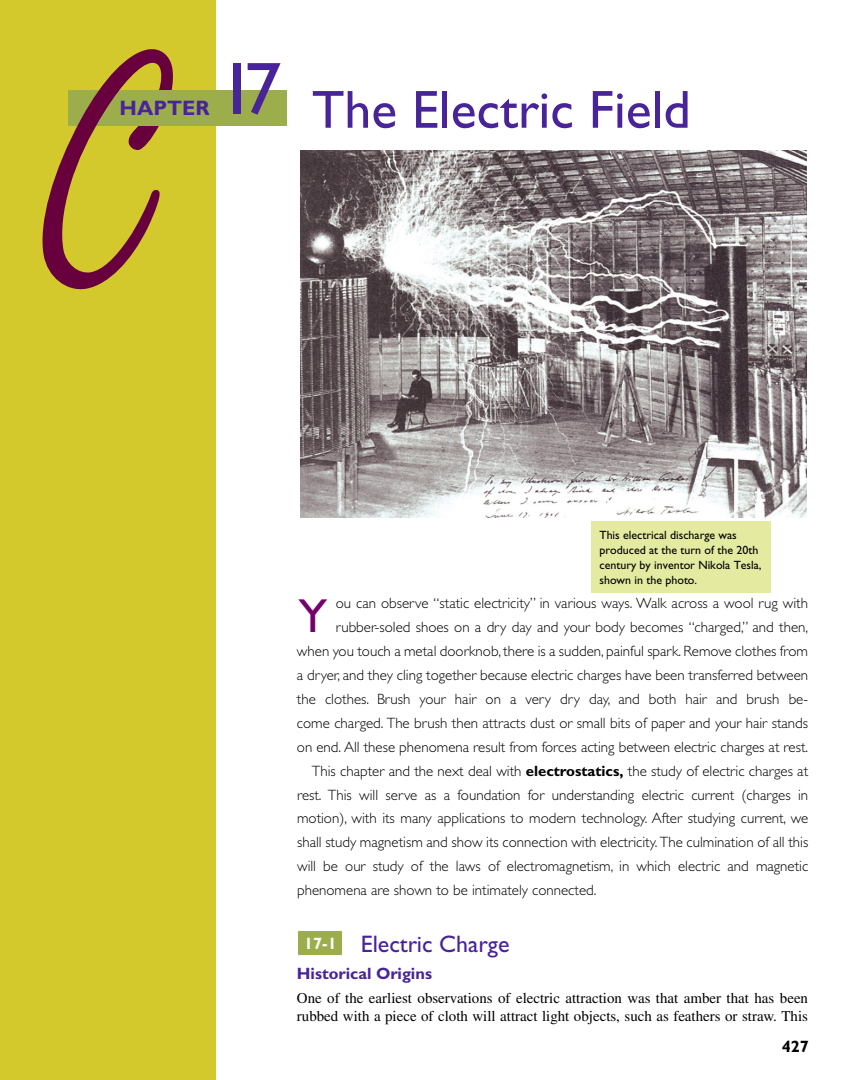
<style>
.page{position:relative;width:864px;height:1080px;background:#fff}
.page>*{position:absolute;margin:0;border:0;box-sizing:border-box;transform-origin:0 0}
.t1{font:74.7px "Gill Sans Std";color:#482498}
.t2{font:53.85px "Gill Sans Std";color:#482498}
.t3{font:47.85px "Gill Sans Std";color:#750069}
.t4{font:23.85px "Gill Sans Std";color:#482498}
.t5{font:700 20.85px "Gill Sans Std";color:#482498}
.t6{font:700 16.5px "Gill Sans Std";color:#482498}
.t7{font:700 16.5px "Gill Sans Std";color:#fff}
.t8{font:700 16.5px "Gill Sans Std";color:#000}
.t9{font:300 15px "Gill Sans Std";color:#000}
.t10{font:15px/18px "Times";color:#000}
.t11{font:12px/15px "Gill Sans Std";color:#000}
.s1{font-weight:700}
</style>
<div class="page">
<div style="left:298px;top:931px;width:44px;height:24px;background:#9cae4b"></div>
<div style="left:0;top:0;width:216px;height:1080px;background:#d3c92d"></div>
<img style="left:301px;top:151px;width:506px;height:366px">
<div style="left:591px;top:521px;width:179px;height:72px;background:#e4eaa0"></div>
<div style="left:120px;top:90px;width:167px;height:36px;background:#9cae4b"></div>
<div style="left:68px;top:90px;width:52px;height:36px;background:#9cae4b"></div>
<h3 class="t5" style="left:120px;top:100px;width:91px">HAPTER</h3>
<h1 class="t1" style="left:218px;top:61px;width:65px">17</h1>
<h2 class="t2" style="left:312px;top:89px;width:380px">The Electric Field</h2>
<p class="t11" style="left:599px;top:529px;width:164px">This electrical discharge was produced at the turn of the 20th century by inventor Nikola Tesla, shown in the photo.</p>
<p class="t9" style="left:336px;top:598px;width:474px">ou can observe “static electricity” in various ways. Walk across a wool rug with</p>
<p class="t9" style="left:336px;top:621px;width:474px">rubber-soled shoes on a dry day and your body becomes “charged,” and then,</p>
<p class="t9" style="left:297px;top:645px;width:513px">when you touch a metal doorknob,there is a sudden, painful spark. Remove clothes from</p>
<p class="t9" style="left:297px;top:669px;width:513px">a dryer, and they cling together because electric charges have been transferred between</p>
<p class="t9" style="left:297px;top:693px;width:513px">the clothes. Brush your hair on a very dry day, and both hair and brush be-</p>
<p class="t9" style="left:297px;top:717px;width:513px">come charged. The brush then attracts dust or small bits of paper and your hair stands</p>
<p class="t9" style="left:297px;top:741px;width:513px">on end. All these phenomena result from forces acting between electric charges at rest.</p>
<p class="t9" style="left:312px;top:765px;width:498px">This chapter and the next deal with <span class="s1">electrostatics,</span> the study of electric charges at</p>
<p class="t9" style="left:297px;top:789px;width:513px">rest. This will serve as a foundation for understanding electric current (charges in</p>
<p class="t9" style="left:297px;top:813px;width:513px">motion), with its many applications to modern technology. After studying current, we</p>
<p class="t9" style="left:297px;top:837px;width:513px">shall study magnetism and show its connection with electricity. The culmination of all this</p>
<p class="t9" style="left:297px;top:861px;width:513px">will be our study of the laws of electromagnetism, in which electric and magnetic</p>
<p class="t9" style="left:297px;top:884px;width:301px">phenomena are shown to be intimately connected.</p>
<h3 class="t4" style="left:361px;top:935px;width:150px">Electric Charge</h3>
<p class="t6" style="left:297px;top:967px;width:137px">Historical Origins</p>
<p class="t10" style="left:297px;top:990px;width:513px">One of the earliest observations of electric attraction was that amber that has been rubbed with a piece of cloth will attract light objects, such as feathers or straw. This</p>
<h3 class="t3" style="left:298px;top:598px;width:30px">Y</h3>
<p class="t7" style="left:304px;top:937px;width:34px">17-1</p>
<p class="t8" style="left:782px;top:1040px;width:29px">427</p>
</div>
